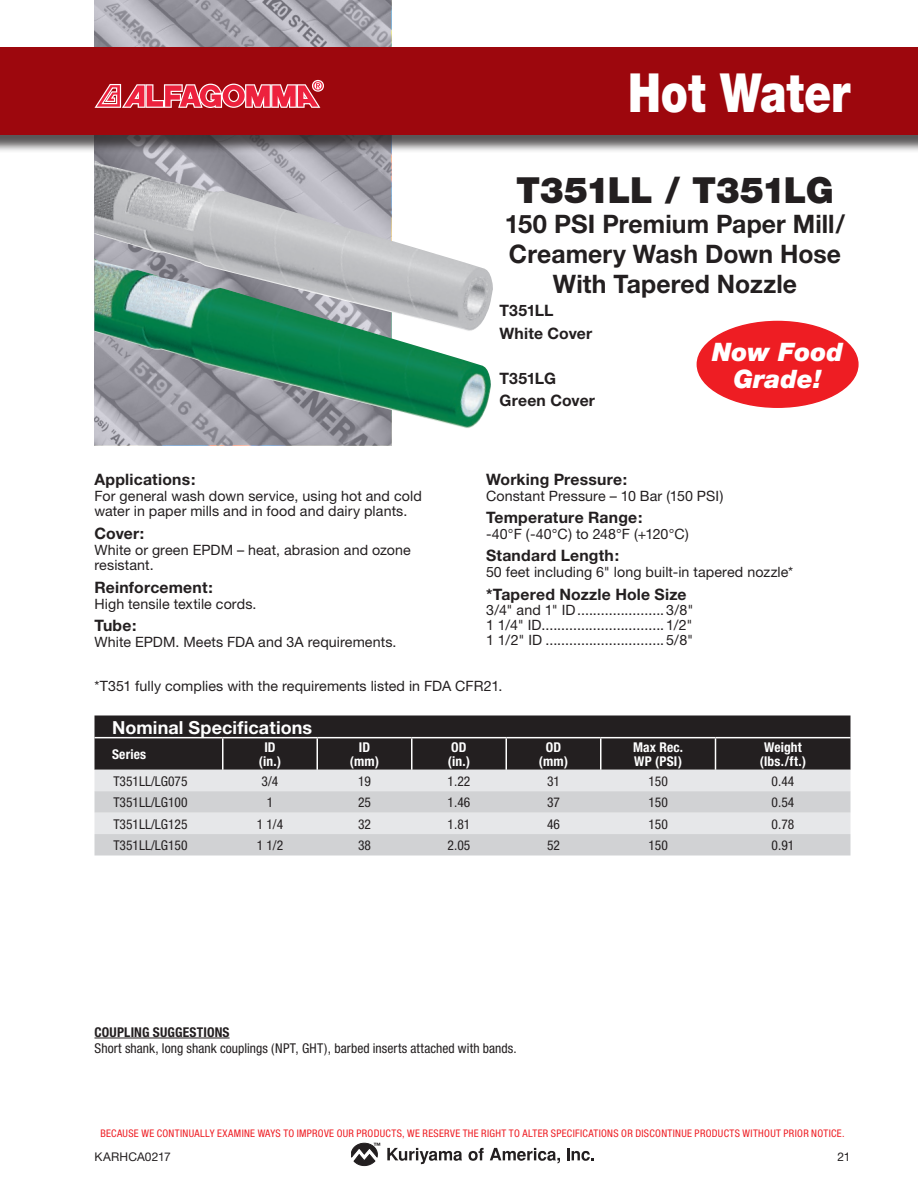
<style>
.page{position:relative;width:918px;height:1188px;background:#fff}
.page>*{position:absolute;margin:0;border:0;box-sizing:border-box;transform-origin:0 0}
.t1{font:900 54px "Helvetica Neue";color:#fff;scale:.8 1}
.t2{font:900 36px "Helvetica Neue";letter-spacing:-.015em;color:#231f20}
.t3{font:700 25.5px/30px "Helvetica Neue";letter-spacing:.005em;color:#231f20;text-align:center}
.t4{font:italic 900 25.5px/27px "Helvetica Neue";color:#fff;text-align:center}
.t5{font:700 18px "Helvetica Neue";letter-spacing:.005em;color:#fff}
.t6{font:700 15.75px/22.5px "Helvetica Neue";letter-spacing:.015em;color:#231f20}
.t7{font:14.25px/15.8px "Helvetica Neue";letter-spacing:.005em;color:#231f20}
.t8{font:condensed 13.5px "Helvetica Neue";color:#231f20}
.t9{font:700 condensed 13.5px/13.5px "Helvetica Neue";letter-spacing:.01em;color:#fff;text-align:center}
.t10{font:700 condensed 13.5px "Helvetica Neue";letter-spacing:.015em;color:#231f20}
.t11{font:12px "Helvetica Neue";letter-spacing:.01em;color:#231f20}
.t12{font:condensed 10.5px "Helvetica Neue";letter-spacing:.03em;color:#ee1d23}
.t13{font:700 7.35px "Helvetica Neue";color:#231f20}
</style>
<div class="page">
<img style="left:94px;top:0;width:298px;height:446px">
<svg style="left:351px;top:1143px;width:27px;height:23px"></svg>
<svg style="left:387px;top:1148px;width:75px;height:16px"></svg>
<svg style="left:469px;top:1148px;width:15px;height:13px"></svg>
<svg style="left:490px;top:1148px;width:70px;height:15px"></svg>
<svg style="left:567px;top:1148px;width:27px;height:13px"></svg>
<hr style="left:94px;top:1038px;width:136px;height:1px;background:#231f20">
<svg style="left:94px;top:716px;width:756px;height:54px;background:#282425"></svg>
<div style="left:94px;top:770px;width:756px;height:21px;background:#e6e7e9"></div>
<svg style="left:94px;top:791px;width:756px;height:65px;background:#d8d9db"></svg>
<hr style="left:715px;top:738px;width:1px;height:32px;background:#fff">
<hr style="left:600px;top:738px;width:2px;height:32px;background:#fff">
<hr style="left:222px;top:738px;width:2px;height:32px;background:#fff">
<hr style="left:316px;top:738px;width:2px;height:32px;background:#fff">
<hr style="left:411px;top:738px;width:1px;height:32px;background:#fff">
<hr style="left:506px;top:738px;width:1px;height:32px;background:#fff">
<hr style="left:94px;top:737px;width:129px;height:1px;background:#fff">
<hr style="left:223px;top:737px;width:94px;height:1px;background:#fff">
<hr style="left:317px;top:737px;width:95px;height:1px;background:#fff">
<hr style="left:412px;top:737px;width:94px;height:1px;background:#fff">
<hr style="left:506px;top:737px;width:95px;height:1px;background:#fff">
<hr style="left:601px;top:737px;width:115px;height:1px;background:#fff">
<hr style="left:716px;top:737px;width:134px;height:1px;background:#fff">
<img style="left:94px;top:161px;width:399px;height:138px">
<img style="left:94px;top:258px;width:397px;height:170px">
<div style="left:697px;top:322px;width:161px;height:85px;background:#ee1d23;border-radius:50%"></div>
<div style="left:697px;top:321px;width:162px;height:87px;border:2px solid #ee1d23;border-radius:50%"></div>
<div style="left:0;top:50px;width:918px;height:104px;background:#231f20;opacity:.75"></div>
<div style="left:0;top:47px;width:918px;height:88px;background:#9d070d"></div>
<svg style="left:94px;top:80px;width:230px;height:28px"></svg>
<h1 class="t1" style="left:628px;top:60px;width:279px">Hot Water</h1>
<p class="t6" style="left:94px;top:468px;width:102px">Applications:</p>
<p class="t7" style="left:94px;top:487px;width:329px">For general wash down service, using hot and cold water in paper mills and in food and dairy plants.</p>
<p class="t6" style="left:94px;top:522px;width:51px">Cover:</p>
<p class="t7" style="left:94px;top:541px;width:318px">White or green EPDM – heat, abrasion and ozone resistant.</p>
<p class="t6" style="left:94px;top:576px;width:120px">Reinforcement:</p>
<p class="t7" style="left:94px;top:595px;width:164px">High tensile textile cords.</p>
<p class="t6" style="left:94px;top:614px;width:44px">Tube:</p>
<p class="t7" style="left:94px;top:634px;width:303px">White EPDM. Meets FDA and 3A requirements.</p>
<h2 class="t2" style="left:516px;top:169px;width:319px">T351LL / T351LG</h2>
<h3 class="t3" style="left:505px;top:208px;width:342px">150 PSI Premium Paper Mill/<br>Creamery Wash Down Hose<br>With Tapered Nozzle</h3>
<p class="t6" style="left:500px;top:299px;width:94px">T351LL<br>White Cover</p>
<p class="t6" style="left:500px;top:366px;width:97px">T351LG<br>Green Cover</p>
<h3 class="t4" style="left:712px;top:338px;width:132px">Now Food<br>Grade!</h3>
<p class="t6" style="left:486px;top:468px;width:143px">Working Pressure:</p>
<p class="t7" style="left:486px;top:487px;width:239px">Constant Pressure – 10 Bar (150 PSI)</p>
<p class="t6" style="left:486px;top:506px;width:158px">Temperature Range:</p>
<p class="t7" style="left:486px;top:526px;width:204px">-40°F (-40°C) to 248°F (+120°C)</p>
<p class="t6" style="left:486px;top:544px;width:135px">Standard Length:</p>
<p class="t7" style="left:486px;top:564px;width:309px">50 feet including 6" long built-in tapered nozzle*</p>
<p class="t6" style="left:486px;top:582px;width:202px">*Tapered Nozzle Hole Size</p>
<p class="t7" style="left:486px;top:602px;width:209px;line-height:15px;text-align:justify">3/4" and 1" ID......................3/8" 1 1/4" ID...............................1/2" 1 1/2" ID ..............................5/8"</p>
<p class="t7" style="left:94px;top:677px;width:409px">*T351 fully complies with the requirements listed in FDA CFR21.</p>
<p class="t5" style="left:112px;top:716px;width:202px">Nominal Specifications</p>
<p class="t9" style="left:112px;top:747px;width:36px">Series</p>
<p class="t9" style="left:259px;top:740px;width:24px">ID (in.)</p>
<p class="t9" style="left:350px;top:740px;width:31px">ID (mm)</p>
<p class="t9" style="left:448px;top:740px;width:24px;text-align:left">OD (in.)</p>
<p class="t9" style="left:539px;top:740px;width:31px">OD (mm)</p>
<p class="t9" style="left:633px;top:740px;width:51px;text-align:left">Max Rec.<br>WP (PSI)</p>
<p class="t9" style="left:760px;top:740px;width:48px">Weight (lbs./ft.)</p>
<p class="t8" style="left:113px;top:773px;width:76px">T351LL/LG075</p>
<p class="t8" style="left:262px;top:773px;width:18px">3/4</p>
<p class="t8" style="left:358px;top:773px;width:14px">19</p>
<p class="t8" style="left:448px;top:773px;width:24px">1.22</p>
<p class="t8" style="left:547px;top:773px;width:14px">31</p>
<p class="t8" style="left:648px;top:773px;width:21px">150</p>
<p class="t8" style="left:772px;top:773px;width:24px">0.44</p>
<p class="t8" style="left:113px;top:795px;width:76px">T351LL/LG100</p>
<p class="t8" style="left:267px;top:795px;width:8px">1</p>
<p class="t8" style="left:358px;top:795px;width:14px">25</p>
<p class="t8" style="left:448px;top:795px;width:24px">1.46</p>
<p class="t8" style="left:547px;top:795px;width:14px">37</p>
<p class="t8" style="left:648px;top:795px;width:21px">150</p>
<p class="t8" style="left:772px;top:795px;width:24px">0.54</p>
<p class="t8" style="left:113px;top:816px;width:76px">T351LL/LG125</p>
<p class="t8" style="left:257px;top:816px;width:28px">1 1/4</p>
<p class="t8" style="left:358px;top:816px;width:14px">32</p>
<p class="t8" style="left:448px;top:816px;width:24px">1.81</p>
<p class="t8" style="left:547px;top:816px;width:14px">46</p>
<p class="t8" style="left:648px;top:816px;width:21px">150</p>
<p class="t8" style="left:772px;top:816px;width:24px">0.78</p>
<p class="t8" style="left:113px;top:838px;width:76px">T351LL/LG150</p>
<p class="t8" style="left:257px;top:838px;width:28px">1 1/2</p>
<p class="t8" style="left:358px;top:838px;width:14px">38</p>
<p class="t8" style="left:448px;top:838px;width:24px">2.05</p>
<p class="t8" style="left:547px;top:838px;width:14px">52</p>
<p class="t8" style="left:648px;top:838px;width:21px">150</p>
<p class="t8" style="left:772px;top:838px;width:24px">0.91</p>
<p class="t10" style="left:94px;top:1024px;width:137px">COUPLING SUGGESTIONS</p>
<p class="t8" style="left:94px;top:1041px;width:424px">Short shank, long shank couplings (NPT, GHT), barbed inserts attached with bands.</p>
<p class="t12" style="left:100px;top:1127px;width:746px">BECAUSE WE CONTINUALLY EXAMINE WAYS TO IMPROVE OUR PRODUCTS, WE RESERVE THE RIGHT TO ALTER SPECIFICATIONS OR DISCONTINUE PRODUCTS WITHOUT PRIOR NOTICE.</p>
<p class="t11" style="left:94px;top:1150px;width:78px">KARHCA0217</p>
<p class="t11" style="left:837px;top:1150px;width:15px">21</p>
<p class="t13" style="left:373px;top:1141px;width:9px">™</p>
</div>
